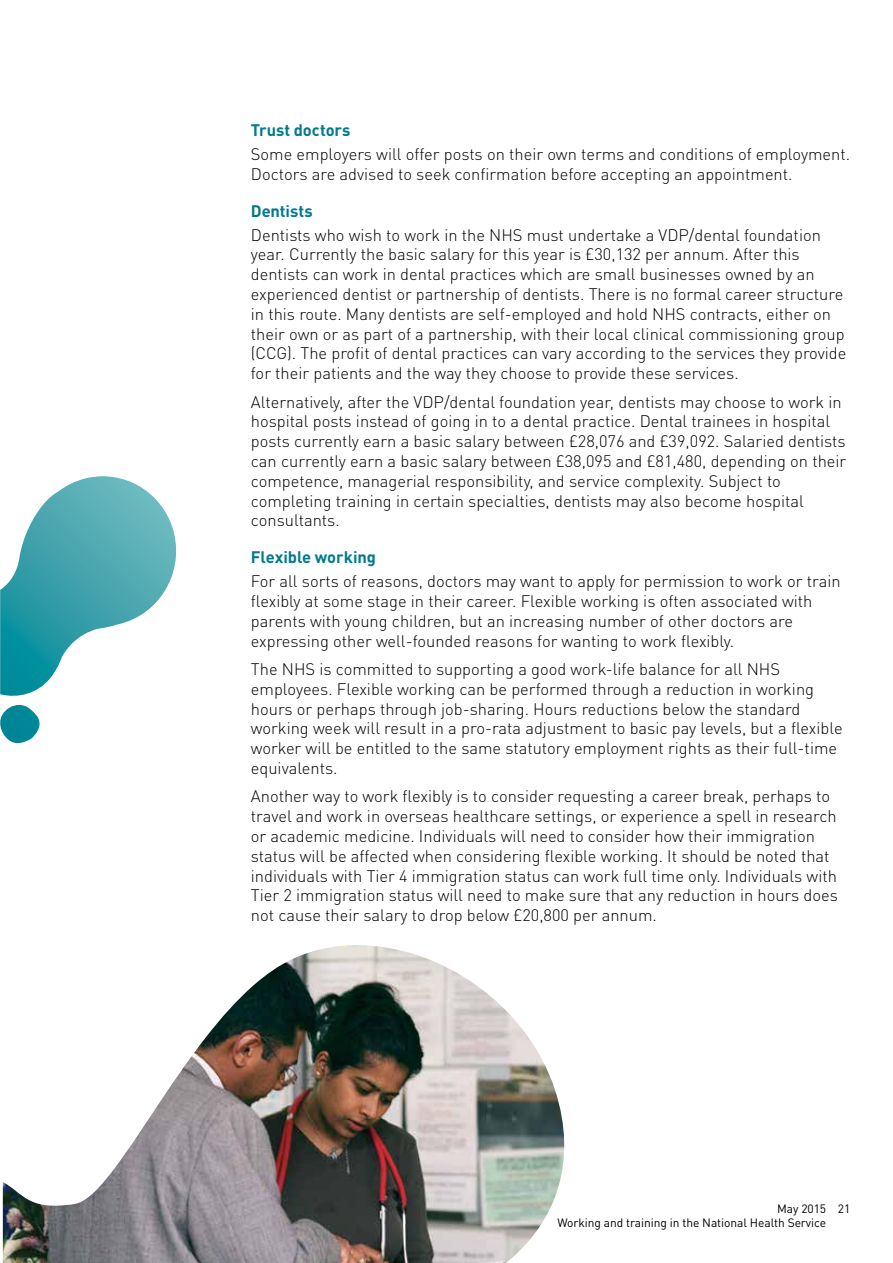
<style>
.page{position:relative;width:893px;height:1263px;background:#fff}
.page>*{position:absolute;margin:0;border:0;box-sizing:border-box;transform-origin:0 0}
.t1{font:300 16.5px/19.8px "DINOT";color:#000}
.t2{font:700 16.5px "DINOT";color:#007a8b}
.t3{font:12px/13.5px "DINOT";letter-spacing:-.005em;color:#000;text-align:right}
</style>
<div class="page">
<svg style="left:0;top:705px;width:40px;height:39px"></svg>
<svg style="left:0;top:476px;width:177px;height:220px"></svg>
<img style="left:3px;top:945px;width:562px;height:318px">
<p class="t2" style="left:251px;top:119px;width:101px">Trust doctors</p>
<p class="t1" style="left:251px;top:144px;width:601px">Some employers will offer posts on their own terms and conditions of employment.<br>Doctors are advised to seek confirmation before accepting an appointment.</p>
<p class="t2" style="left:251px;top:200px;width:63px">Dentists</p>
<p class="t1" style="left:251px;top:225px;width:597px">Dentists who wish to work in the NHS must undertake a VDP/dental foundation year. Currently the basic salary for this year is £30,132 per annum. After this dentists can work in dental practices which are small businesses owned by an experienced dentist or partnership of dentists. There is no formal career structure in this route. Many dentists are self-employed and hold NHS contracts, either on their own or as part of a partnership, with their local clinical commissioning group (CCG). The profit of dental practices can vary according to the services they provide for their patients and the way they choose to provide these services.</p>
<p class="t1" style="left:251px;top:392px;width:597px">Alternatively, after the VDP/dental foundation year, dentists may choose to work in hospital posts instead of going in to a dental practice. Dental trainees in hospital posts currently earn a basic salary between £28,076 and £39,092. Salaried dentists can currently earn a basic salary between £38,095 and £81,480, depending on their competence, managerial responsibility, and service complexity. Subject to completing training in certain specialties, dentists may also become hospital consultants.</p>
<p class="t2" style="left:251px;top:546px;width:127px">Flexible working</p>
<p class="t1" style="left:251px;top:571px;width:591px">For all sorts of reasons, doctors may want to apply for permission to work or train flexibly at some stage in their career. Flexible working is often associated with parents with young children, but an increasing number of other doctors are expressing other well-founded reasons for wanting to work flexibly.</p>
<p class="t1" style="left:251px;top:659px;width:593px">The NHS is committed to supporting a good work-life balance for all NHS employees. Flexible working can be performed through a reduction in working hours or perhaps through job-sharing. Hours reductions below the standard working week will result in a pro-rata adjustment to basic pay levels, but a flexible worker will be entitled to the same statutory employment rights as their full-time equivalents.</p>
<p class="t1" style="left:251px;top:786px;width:589px">Another way to work flexibly is to consider requesting a career break, perhaps to travel and work in overseas healthcare settings, or experience a spell in research or academic medicine. Individuals will need to consider how their immigration status will be affected when considering flexible working. It should be noted that individuals with Tier 4 immigration status can work full time only. Individuals with Tier 2 immigration status will need to make sure that any reduction in hours does not cause their salary to drop below £20,800 per annum.</p>
<p class="t3" style="left:557px;top:1202px;width:270px">May 2015<br>Working and training in the National Health Service</p>
<p class="t3" style="left:838px;top:1202px;width:14px">21</p>
</div>
